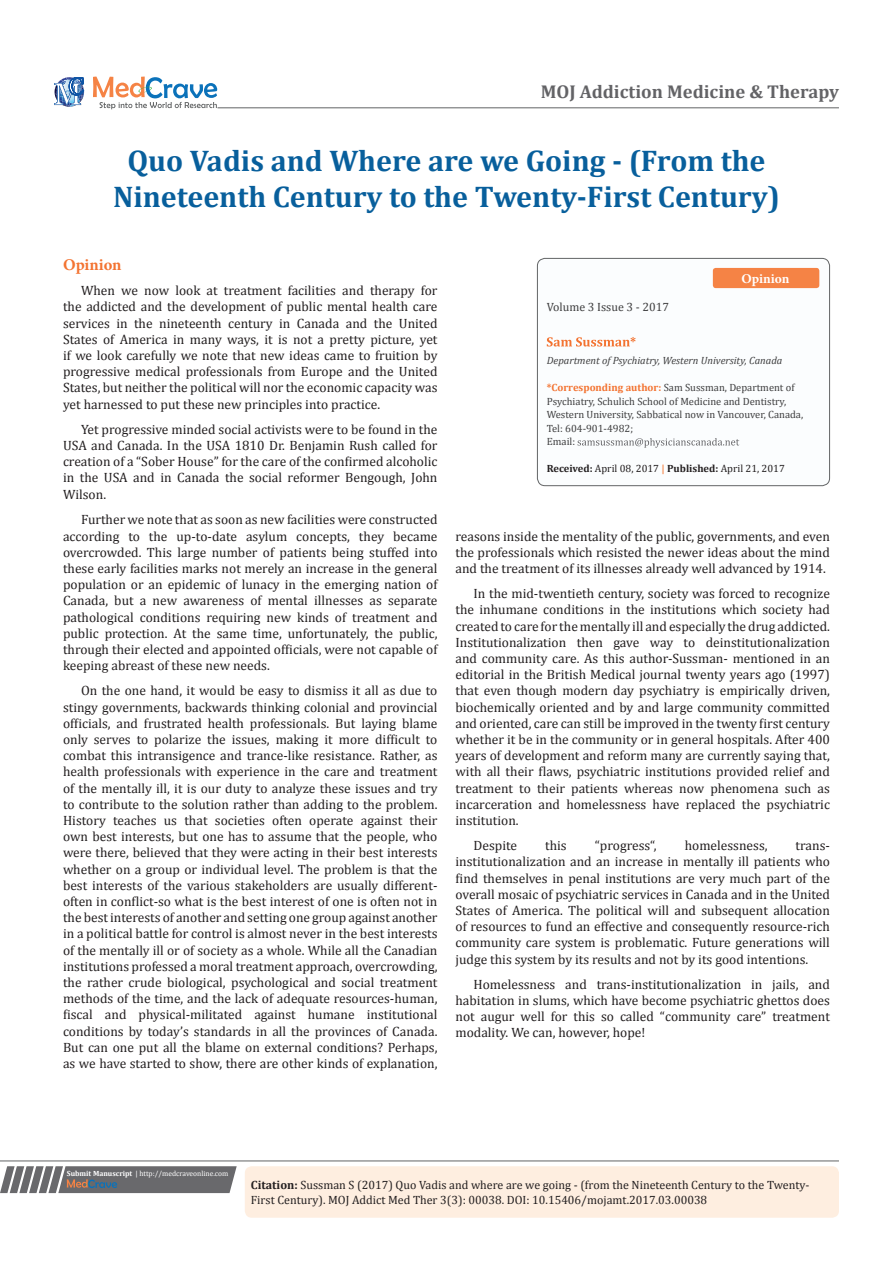
<style>
.page{position:relative;width:893px;height:1263px;background:#fff}
.page>*{position:absolute;margin:0;border:0;box-sizing:border-box;transform-origin:0 0}
.t1{font:700 30px/36px "Cambria";color:#085f9c;text-align:center}
.t2{font:700 18.6px "Cambria";color:#636366}
.List_Paragraph{font:700 16.5px "Minion Pro";color:#f37331}
.t3{font:13.5px/16.2px "Cambria";color:#231f20;text-align:justify}
.t4{font:700 13.5px "Minion Pro";color:#fff}
.Citation{font:12px/14.4px "Cambria";color:#231f20}
.t5{font:12px "Cambria";color:#3e3e3f}
.t6{font:10.5px/13.5px "Cambria";color:#3e3e3f}
.t7{font:italic 10.5px "Cambria";color:#3e3e3f}
.t8{font:10.5px "Cambria";color:#231f20}
.t9{font:7.5px "Cambria";color:#fff}
.s1{font-weight:700;color:#f37331}
.s2{font-weight:700}
.s3{font-weight:700;color:#f58345}
</style>
<div class="page">
<svg style="left:54px;top:77px;width:30px;height:30px"></svg>
<svg style="left:93px;top:77px;width:124px;height:32px"></svg>
<svg style="left:0;top:1166px;width:237px;height:27px;background:#78787a"></svg>
<hr style="left:0;top:1161px;width:839px;height:1px;background:#626465">
<hr style="left:218px;top:108px;width:621px;height:1px;background:#626465">
<div style="left:537px;top:258px;width:293px;height:228px;background:#fbfdfe;border-radius:8px"></div>
<svg style="left:547px;top:337px;width:89px;height:9px"></svg>
<svg style="left:577px;top:438px;width:162px;height:10px"></svg>
<div style="left:537px;top:258px;width:293px;height:228px;border:1px solid #626465;border-radius:8px"></div>
<div style="left:713px;top:268px;width:106px;height:20px;background:#f58345;border-radius:3px"></div>
<div style="left:245px;top:1166px;width:594px;height:52px;background:#feeee0;border-radius:7px"></div>
<p class="t2" style="left:541px;top:79px;width:300px">MOJ Addiction Medicine &amp; Therapy</p>
<p class="t1" style="left:113px;top:142px;width:668px">Quo Vadis and Where are we Going - (From the<br>Nineteenth Century to the Twenty-First Century)</p>
<p class="List_Paragraph" style="left:63px;top:253px;width:60px">Opinion</p>
<p class="t3" style="left:63px;top:282px;width:376px;text-indent:18px">When we now look at treatment facilities and therapy for the addicted and the development of public mental health care services in the nineteenth century in Canada and the United States of America in many ways, it is not a pretty picture, yet if we look carefully we note that new ideas came to fruition by progressive medical professionals from Europe and the United States, but neither the political will nor the economic capacity was yet harnessed to put these new principles into practice.</p>
<p class="t3" style="left:63px;top:421px;width:376px;text-indent:18px">Yet progressive minded social activists were to be found in the USA and Canada. In the USA 1810 Dr. Benjamin Rush called for creation of a “Sober House” for the care of the confirmed alcoholic in the USA and in Canada the social reformer Bengough, John Wilson.</p>
<p class="t3" style="left:81px;top:511px;width:358px">Further we note that as soon as new facilities were constructed</p>
<p class="t3" style="left:63px;top:528px;width:376px">according to the up-to-date asylum concepts, they became overcrowded. This large number of patients being stuffed into these early facilities marks not merely an increase in the general population or an epidemic of lunacy in the emerging nation of Canada, but a new awareness of mental illnesses as separate pathological conditions requiring new kinds of treatment and public protection. At the same time, unfortunately, the public, through their elected and appointed officials, were not capable of keeping abreast of these new needs.</p>
<p class="t3" style="left:63px;top:683px;width:376px;text-indent:18px">On the one hand, it would be easy to dismiss it all as due to stingy governments, backwards thinking colonial and provincial officials, and frustrated health professionals. But laying blame only serves to polarize the issues, making it more difficult to combat this intransigence and trance-like resistance. Rather, as health professionals with experience in the care and treatment of the mentally ill, it is our duty to analyze these issues and try to contribute to the solution rather than adding to the problem.<br>History teaches us that societies often operate against their own best interests, but one has to assume that the people, who were there, believed that they were acting in their best interests whether on a group or individual level. The problem is that the best interests of the various stakeholders are usually different&shy;often in conflict-so what is the best interest of one is often not in the best interests of another and setting one group against another in a political battle for control is almost never in the best interests of the mentally ill or of society as a whole. While all the Canadian institutions professed a moral treatment approach, overcrowding, the rather crude biological, psychological and social treatment methods of the time, and the lack of adequate resources-human, fiscal and physical-militated against humane institutional conditions by today’s standards in all the provinces of Canada.<br>But can one put all the blame on external conditions? Perhaps, as we have started to show, there are other kinds of explanation,</p>
<p class="t5" style="left:547px;top:300px;width:124px">Volume 3 Issue 3 - 2017</p>
<p class="t4" style="left:741px;top:269px;width:49px">Opinion</p>
<p class="t7" style="left:547px;top:352px;width:237px">Department of Psychiatry, Western University, Canada</p>
<p class="t6" style="left:547px;top:381px;width:258px"><span class="s1">*Corresponding author:</span> Sam Sussman, Department of Psychiatry, Schulich School of Medicine and Dentistry, Western University, Sabbatical now in Vancouver, Canada, Tel: 604-901-4982;</p>
<p class="t6" style="left:547px;top:435px;width:30px">Email:</p>
<p class="t8" style="left:547px;top:463px;width:240px"><span class="s2">Received:</span> April 08, 2017 <span class="s3">|</span> <span class="s2">Published:</span> April 21, 2017</p>
<p class="t3" style="left:455px;top:528px;width:376px">reasons inside the mentality of the public, governments, and even the professionals which resisted the newer ideas about the mind and the treatment of its illnesses already well advanced by 1914.</p>
<p class="t3" style="left:455px;top:585px;width:376px;text-indent:18px">In the mid-twentieth century, society was forced to recognize the inhumane conditions in the institutions which society had created to care for the mentally ill and especially the drug addicted.<br>Institutionalization then gave way to deinstitutionalization and community care. As this author-Sussman- mentioned in an editorial in the British Medical journal twenty years ago (1997) that even though modern day psychiatry is empirically driven, biochemically oriented and by and large community committed and oriented, care can still be improved in the twenty first century whether it be in the community or in general hospitals. After 400 years of development and reform many are currently saying that, with all their flaws, psychiatric institutions provided relief and treatment to their patients whereas now phenomena such as incarceration and homelessness have replaced the psychiatric institution.</p>
<p class="t3" style="left:473px;top:837px;width:45px">Despite</p>
<p class="t3" style="left:545px;top:837px;width:23px">this</p>
<p class="t3" style="left:595px;top:837px;width:63px">“progress“,</p>
<p class="t3" style="left:685px;top:837px;width:84px">homelessness,</p>
<p class="t3" style="left:455px;top:837px;width:376px;text-indent:340px">trans&shy;institutionalization and an increase in mentally ill patients who find themselves in penal institutions are very much part of the overall mosaic of psychiatric services in Canada and in the United States of America. The political will and subsequent allocation of resources to fund an effective and consequently resource-rich community care system is problematic. Future generations will judge this system by its results and not by its good intentions.</p>
<p class="t3" style="left:455px;top:976px;width:376px;text-indent:18px">Homelessness and trans-institutionalization in jails, and habitation in slums, which have become psychiatric ghettos does not augur well for this so called “community care” treatment modality. We can, however, hope!</p>
<p class="t9" style="left:67px;top:1169px;width:163px"><span class="s2">Submit Manuscript</span> | http://medcraveonline.com</p>
<p class="Citation" style="left:251px;top:1178px;width:560px"><span class="s2">Citation:</span> Sussman S (2017) Quo Vadis and where are we going - (from the Nineteenth Century to the Twenty-<br>First Century). MOJ Addict Med Ther 3(3): 00038. DOI: 10.15406/mojamt.2017.03.00038</p>
</div>
